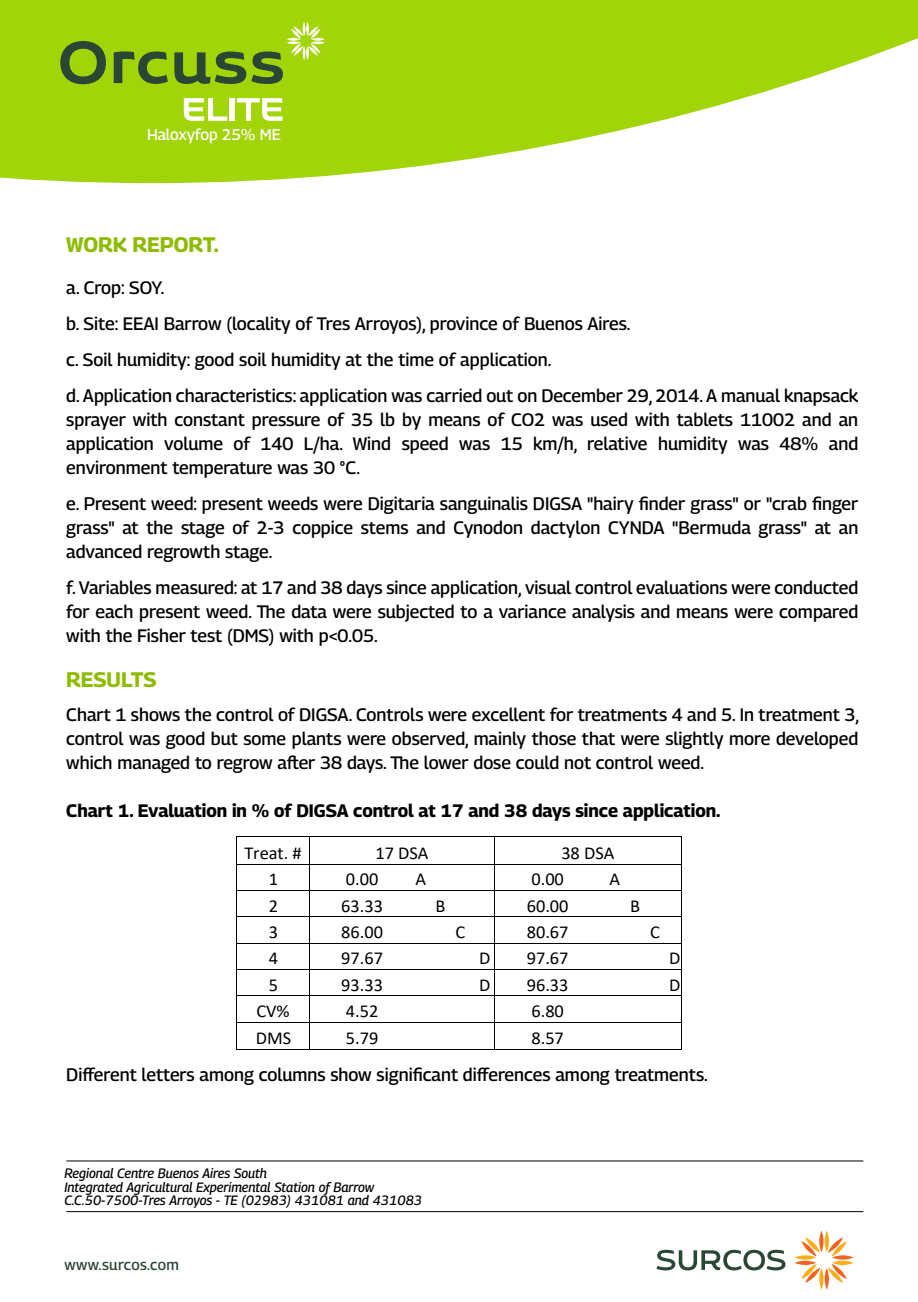
<style>
.page{position:relative;width:918px;height:1302px;background:#fff}
.page>*{position:absolute;margin:0;border:0;box-sizing:border-box;transform-origin:0 0}
.t1{font:600 58.35px "Niemeyer";color:#2a4635}
.t2{font:700 21px "Georama";color:#8dbb00}
.t3{font:18.15px "Calibri";color:#000}
.t4{font:500 18px/24px "Georama";color:#000;text-align:justify}
.t5{font:700 18px "Georama";color:#000}
.t6{font:500 15.6px "Georama";letter-spacing:-.005em;color:#fff}
.t7{font:500 15px "Georama";letter-spacing:.02em;color:#2a4635}
.t8{font:italic 500 13.5px/13.5px "Georama";color:#000}
</style>
<div class="page">
<svg style="left:0;top:0;width:918px;height:183px;fill:#a2d40a"></svg>
<svg style="left:287px;top:22px;width:38px;height:38px"></svg>
<svg style="left:184px;top:98px;width:43px;height:23px"></svg>
<div style="left:230px;top:98px;width:5px;height:23px;background:#fff"></div>
<svg style="left:237px;top:98px;width:46px;height:23px"></svg>
<svg style="left:795px;top:1231px;width:59px;height:58px"></svg>
<svg style="left:656px;top:1249px;width:129px;height:21px"></svg>
<hr style="left:66px;top:1160px;width:797px;height:1px;background:#000">
<hr style="left:66px;top:1211px;width:797px;height:1px;background:#000">
<hr style="left:237px;top:836px;width:72px;height:1px;background:#000">
<hr style="left:310px;top:836px;width:185px;height:1px;background:#000">
<hr style="left:495px;top:836px;width:186px;height:1px;background:#000">
<hr style="left:237px;top:863px;width:72px;height:1px;background:#000">
<hr style="left:310px;top:863px;width:105px;height:1px;background:#000">
<hr style="left:495px;top:863px;width:106px;height:1px;background:#000">
<hr style="left:237px;top:889px;width:72px;height:1px;background:#000">
<hr style="left:310px;top:889px;width:105px;height:1px;background:#000">
<hr style="left:495px;top:889px;width:106px;height:1px;background:#000">
<hr style="left:237px;top:916px;width:72px;height:1px;background:#000">
<hr style="left:310px;top:916px;width:105px;height:1px;background:#000">
<hr style="left:495px;top:916px;width:106px;height:1px;background:#000">
<hr style="left:237px;top:942px;width:72px;height:1px;background:#000">
<hr style="left:310px;top:942px;width:105px;height:1px;background:#000">
<hr style="left:495px;top:942px;width:106px;height:1px;background:#000">
<hr style="left:237px;top:969px;width:72px;height:1px;background:#000">
<hr style="left:310px;top:969px;width:105px;height:1px;background:#000">
<hr style="left:495px;top:969px;width:106px;height:1px;background:#000">
<hr style="left:237px;top:995px;width:72px;height:1px;background:#000">
<hr style="left:310px;top:995px;width:105px;height:1px;background:#000">
<hr style="left:495px;top:995px;width:106px;height:1px;background:#000">
<hr style="left:237px;top:1021px;width:72px;height:1px;background:#000">
<hr style="left:310px;top:1021px;width:105px;height:1px;background:#000">
<hr style="left:495px;top:1021px;width:106px;height:1px;background:#000">
<hr style="left:237px;top:1049px;width:72px;height:1px;background:#000">
<svg style="left:309px;top:836px;width:1px;height:214px"></svg>
<hr style="left:310px;top:1049px;width:105px;height:1px;background:#000">
<svg style="left:414px;top:837px;width:82px;height:213px"></svg>
<hr style="left:495px;top:1049px;width:106px;height:1px;background:#000">
<svg style="left:600px;top:836px;width:82px;height:214px"></svg>
<h1 class="t1" style="left:57px;top:23px;width:230px">Orcuss</h1>
<p class="t6" style="left:147px;top:123px;width:135px">Haloxyfop 25% ME</p>
<p class="t2" style="left:66px;top:229px;width:154px">WORK REPORT.</p>
<p class="t4" style="left:66px;top:269px;width:794px;line-height:36px;text-align:left">a. Crop: SOY.<br>b. Site: EEAI Barrow (locality of Tres Arroyos), province of Buenos Aires.<br>c. Soil humidity: good soil humidity at the time of application.<br>d. Application characteristics: application was carried out on December 29, 2014. A manual knapsack</p>
<p class="t4" style="left:66px;top:407px;width:794px">sprayer with constant pressure of 35 lb by means of CO2 was used with tablets 11002 and an application volume of 140 L/ha. Wind speed was 15 km/h, relative humidity was 48% and environment temperature was 30 °C.</p>
<p class="t4" style="left:66px;top:491px;width:794px">e. Present weed: present weeds were Digitaria sanguinalis DIGSA "hairy finder grass" or "crab finger grass" at the stage of 2-3 coppice stems and Cynodon dactylon CYNDA "Bermuda grass" at an advanced regrowth stage.</p>
<p class="t4" style="left:66px;top:575px;width:794px">f. Variables measured: at 17 and 38 days since application, visual control evaluations were conducted for each present weed. The data were subjected to a variance analysis and means were compared with the Fisher test (DMS) with p&lt;0.05.</p>
<p class="t2" style="left:66px;top:664px;width:92px">RESULTS</p>
<p class="t4" style="left:66px;top:701px;width:794px">Chart 1 shows the control of DIGSA. Controls were excellent for treatments 4 and 5. In treatment 3, control was good but some plants were observed, mainly those that were slightly more developed which managed to regrow after 38 days. The lower dose could not control weed.</p>
<p class="t5" style="left:66px;top:797px;width:656px">Chart 1. Evaluation in % of DIGSA control at 17 and 38 days since application.</p>
<p class="t3" style="left:244px;top:840px;width:59px">Treat. #</p>
<p class="t3" style="left:375px;top:840px;width:55px">17 DSA</p>
<p class="t3" style="left:561px;top:840px;width:55px">38 DSA</p>
<p class="t3" style="left:269px;top:866px;width:11px">1</p>
<p class="t3" style="left:346px;top:866px;width:34px">0.00</p>
<p class="t3" style="left:416px;top:866px;width:12px">A</p>
<p class="t3" style="left:531px;top:866px;width:34px">0.00</p>
<p class="t3" style="left:609px;top:866px;width:12px">A</p>
<p class="t3" style="left:269px;top:892px;width:11px">2</p>
<p class="t3" style="left:341px;top:892px;width:43px">63.33</p>
<p class="t3" style="left:436px;top:892px;width:11px">B</p>
<p class="t3" style="left:527px;top:892px;width:43px">60.00</p>
<p class="t3" style="left:630px;top:892px;width:11px">B</p>
<p class="t3" style="left:269px;top:919px;width:11px">3</p>
<p class="t3" style="left:341px;top:919px;width:43px">86.00</p>
<p class="t3" style="left:456px;top:919px;width:11px">C</p>
<p class="t3" style="left:527px;top:919px;width:43px">80.67</p>
<p class="t3" style="left:650px;top:919px;width:11px">C</p>
<p class="t3" style="left:269px;top:945px;width:11px">4</p>
<p class="t3" style="left:341px;top:945px;width:43px">97.67</p>
<p class="t3" style="left:479px;top:945px;width:13px">D</p>
<p class="t3" style="left:527px;top:945px;width:43px">97.67</p>
<p class="t3" style="left:669px;top:945px;width:13px">D</p>
<p class="t3" style="left:269px;top:971px;width:11px">5</p>
<p class="t3" style="left:341px;top:971px;width:43px">93.33</p>
<p class="t3" style="left:479px;top:971px;width:13px">D</p>
<p class="t3" style="left:527px;top:971px;width:43px">96.33</p>
<p class="t3" style="left:669px;top:971px;width:13px">D</p>
<p class="t3" style="left:256px;top:998px;width:35px">CV%</p>
<p class="t3" style="left:346px;top:998px;width:34px">4.52</p>
<p class="t3" style="left:531px;top:998px;width:34px">6.80</p>
<p class="t3" style="left:256px;top:1025px;width:37px">DMS</p>
<p class="t3" style="left:346px;top:1025px;width:34px">5.79</p>
<p class="t3" style="left:531px;top:1025px;width:34px">8.57</p>
<p class="t4" style="left:66px;top:1061px;width:643px">Different letters among columns show significant differences among treatments.</p>
<p class="t8" style="left:64px;top:1166px;width:359px">Regional Centre Buenos Aires South<br>Integrated Agricultural Experimental Station of Barrow<br>C.C.50-7500-Tres Arroyos - TE (02983) 431081 and 431083</p>
<p class="t7" style="left:64px;top:1253px;width:116px">www.surcos.com</p>
</div>
